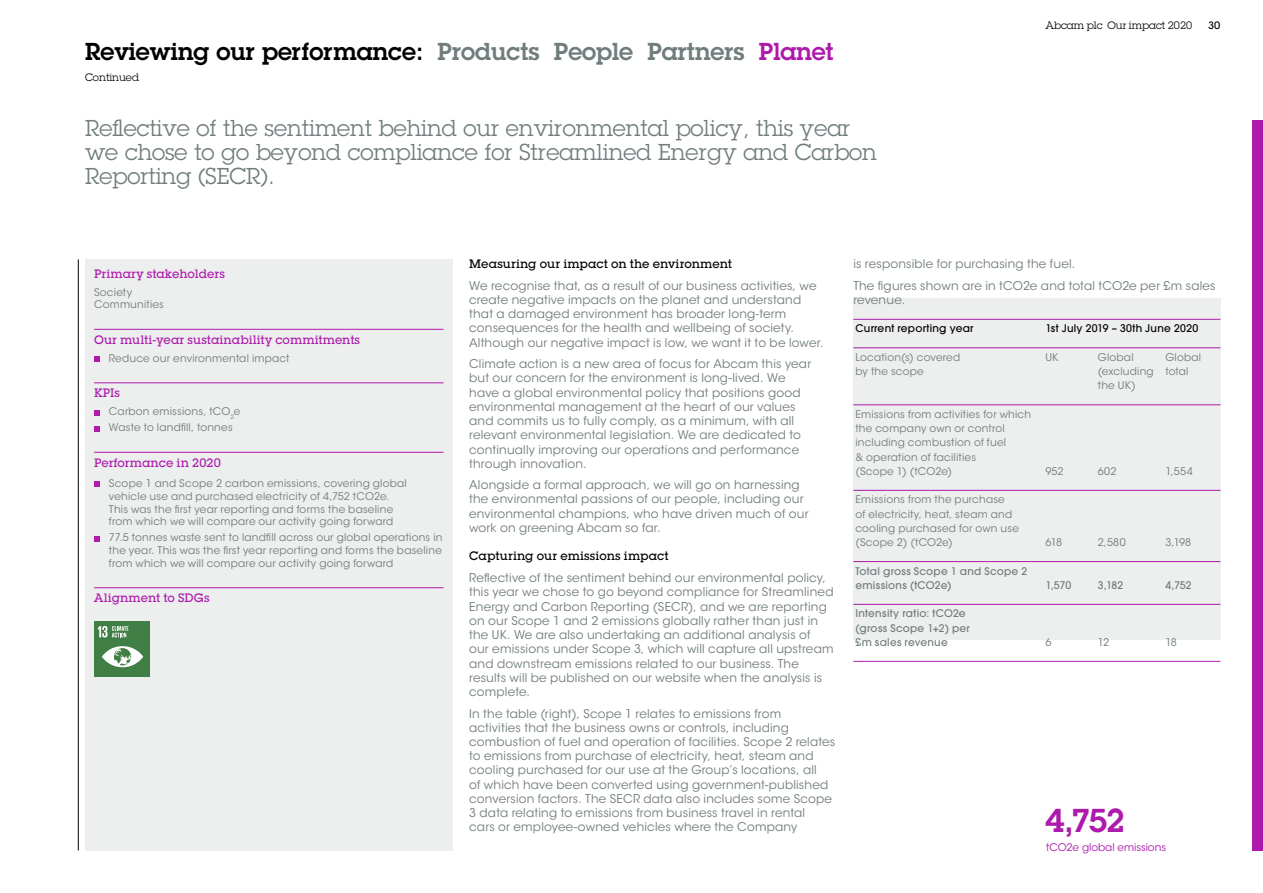
<style>
.page{position:relative;width:1263px;height:893px;background:#fff}
.page>*{position:absolute;margin:0;border:0;box-sizing:border-box;transform-origin:0 0}
.t1{font:600 32.4px "Lubalin Graph Std";color:#ad1aac}
.t2{font:600 24px "Lubalin Graph Std";color:#000}
.t3{font:22.5px/24px "Lubalin Graph Std";color:#717c7d}
.t4{font:12px/14.2px "ITC Avant Garde Std";letter-spacing:.015em;color:#717c7d}
.t5{font:500 12px "Lubalin Graph Std";letter-spacing:.005em;color:#ad1aac}
.t6{font:500 12px "Lubalin Graph Std";letter-spacing:.005em;color:#000}
.t7{font:10.5px/14.2px "ITC Avant Garde Std";letter-spacing:.02em;color:#717c7d}
.t8{font:500 10.5px/14.2px "ITC Avant Garde Std";letter-spacing:.025em;color:#717c7d}
.t9{font:500 10.5px "ITC Avant Garde Std";letter-spacing:.025em;color:#000}
.t10{font:10.5px "Lubalin Graph Std";letter-spacing:.005em;color:#000}
.t11{font:10.5px "ITC Avant Garde Std";letter-spacing:-.005em;color:#ad1aac}
.t12{font:500 10.5px "Lubalin Graph Std";color:#000}
.s1{color:#717c7d}
.s2{color:#ad1aac}
</style>
<div class="page">
<div style="left:1252px;top:120px;width:11px;height:730px;background:#ad1aac"></div>
<div style="left:85px;top:259px;width:367px;height:591px;background:#edeeee"></div>
<hr style="left:78px;top:259px;width:1px;height:591px;background:#000">
<hr style="left:94px;top:329px;width:349px;height:1px;background:#ad1aac">
<hr style="left:94px;top:382px;width:349px;height:1px;background:#ad1aac">
<hr style="left:94px;top:452px;width:349px;height:1px;background:#ad1aac">
<hr style="left:94px;top:587px;width:349px;height:1px;background:#ad1aac">
<svg style="left:94px;top:356px;width:6px;height:6px"></svg>
<svg style="left:94px;top:410px;width:6px;height:5px"></svg>
<svg style="left:94px;top:426px;width:6px;height:5px"></svg>
<svg style="left:94px;top:482px;width:6px;height:5px"></svg>
<svg style="left:94px;top:536px;width:6px;height:5px"></svg>
<div style="left:853px;top:298px;width:367px;height:341px;background:#edeeee"></div>
<hr style="left:853px;top:319px;width:367px;height:1px;background:#ad1aac">
<hr style="left:853px;top:347px;width:367px;height:1px;background:#ad1aac">
<hr style="left:853px;top:404px;width:367px;height:1px;background:#ad1aac">
<hr style="left:853px;top:490px;width:367px;height:1px;background:#ad1aac">
<hr style="left:853px;top:561px;width:367px;height:1px;background:#ad1aac">
<hr style="left:853px;top:604px;width:367px;height:1px;background:#ad1aac">
<hr style="left:853px;top:661px;width:367px;height:1px;background:#ad1aac">
<div style="left:94px;top:621px;width:56px;height:56px;background:#3f7e44"></div>
<svg style="left:102px;top:646px;width:41px;height:21px"></svg>
<svg style="left:98px;top:626px;width:31px;height:11px"></svg>
<h2 class="t2" style="left:85px;top:35px;width:750px">Reviewing our performance: <span class="s1">Products People Partners</span> <span class="s2">Planet</span></h2>
<p class="t10" style="left:85px;top:71px;width:55px">Continued</p>
<h3 class="t3" style="left:85px;top:116px;width:794px">Reflective of the sentiment behind our environmental policy, this year we chose to go beyond compliance for Streamlined Energy and Carbon<br>Reporting (SECR).</h3>
<p class="t10" style="left:1045px;top:18px;width:148px">Abcam plc Our impact 2020</p>
<p class="t12" style="left:1208px;top:18px;width:14px">30</p>
<p class="t5" style="left:94px;top:266px;width:132px">Primary stakeholders</p>
<p class="t7" style="left:94px;top:286px;width:71px;line-height:12.8px">Society<br>Communities</p>
<p class="t5" style="left:94px;top:332px;width:268px">Our multi-year sustainability commitments</p>
<p class="t7" style="left:109px;top:351px;width:182px">Reduce our environmental impact</p>
<p class="t5" style="left:94px;top:386px;width:28px">KPIs</p>
<p class="t7" style="left:109px;top:404px;width:133px;line-height:15.9px">Carbon emissions, tCO<sub>2</sub>e<br>Waste to landfill, tonnes</p>
<p class="t5" style="left:94px;top:455px;width:128px">Performance in 2020</p>
<p class="t7" style="left:109px;top:477px;width:299px;line-height:12.8px">Scope 1 and Scope 2 carbon emissions, covering global vehicle use and purchased electricity of 4,752 tCO2e.<br>This was the first year reporting and forms the baseline from which we will compare our activity going forward</p>
<p class="t7" style="left:109px;top:531px;width:335px;line-height:12.8px;text-align:justify">77.5 tonnes waste sent to landfill across our global operations in the year. This was the first year reporting and forms the baseline from which we will compare our activity going forward</p>
<p class="t5" style="left:94px;top:591px;width:117px">Alignment to SDGs</p>
<p class="t6" style="left:469px;top:256px;width:264px">Measuring our impact on the environment</p>
<p class="t4" style="left:469px;top:278px;width:356px">We recognise that, as a result of our business activities, we create negative impacts on the planet and understand that a damaged environment has broader long-term consequences for the health and wellbeing of society.<br>Although our negative impact is low, we want it to be lower.</p>
<p class="t4" style="left:469px;top:357px;width:344px">Climate action is a new area of focus for Abcam this year but our concern for the environment is long-lived. We have a global environmental policy that positions good environmental management at the heart of our values and commits us to fully comply, as a minimum, with all relevant environmental legislation. We are dedicated to continually improving our operations and performance through innovation.</p>
<p class="t4" style="left:469px;top:478px;width:341px">Alongside a formal approach, we will go on harnessing the environmental passions of our people, including our environmental champions, who have driven much of our work on greening Abcam so far.</p>
<p class="t6" style="left:469px;top:549px;width:201px">Capturing our emissions impact</p>
<p class="t4" style="left:469px;top:571px;width:366px">Reflective of the sentiment behind our environmental policy, this year we chose to go beyond compliance for Streamlined Energy and Carbon Reporting (SECR), and we are reporting on our Scope 1 and 2 emissions globally rather than just in the UK. We are also undertaking an additional analysis of<br>our emissions under Scope 3, which will capture all upstream and downstream emissions related to our business. The results will be published on our website when the analysis is complete.</p>
<p class="t4" style="left:469px;top:706px;width:368px">In the table (right), Scope 1 relates to emissions from activities that the business owns or controls, including combustion of fuel and operation of facilities. Scope 2 relates to emissions from purchase of electricity, heat, steam and cooling purchased for our use at the Group’s locations, all<br>of which have been converted using government-published conversion factors. The SECR data also includes some Scope 3 data relating to emissions from business travel in rental<br>cars or employee-owned vehicles where the Company</p>
<p class="t4" style="left:853px;top:253px;width:364px;line-height:21.3px">is responsible for purchasing the fuel.<br>The figures shown are in tCO2e and total tCO2e per £m sales</p>
<p class="t4" style="left:853px;top:293px;width:53px">revenue.</p>
<p class="t9" style="left:855px;top:322px;width:120px">Current reporting year</p>
<p class="t9" style="left:1045px;top:322px;width:154px">1st July 2019 – 30th June 2020</p>
<p class="t7" style="left:855px;top:350px;width:106px">Location(s) covered</p>
<p class="t7" style="left:1045px;top:350px;width:15px">UK</p>
<p class="t7" style="left:1098px;top:350px;width:37px">Global</p>
<p class="t7" style="left:1165px;top:350px;width:37px">Global</p>
<p class="t7" style="left:855px;top:364px;width:70px">by the scope</p>
<p class="t7" style="left:1098px;top:364px;width:92px">(excluding total the UK)</p>
<p class="t7" style="left:855px;top:407px;width:177px">Emissions from activities for which the company own or control including combustion of fuel<br>&amp; operation of facilities<br>(Scope 1) (tCO2e)</p>
<p class="t7" style="left:1045px;top:464px;width:20px">952</p>
<p class="t7" style="left:1098px;top:464px;width:20px">602</p>
<p class="t7" style="left:1165px;top:464px;width:29px">1,554</p>
<p class="t7" style="left:855px;top:493px;width:165px">Emissions from the purchase<br>of electricity, heat, steam and cooling purchased for own use (Scope 2) (tCO2e)</p>
<p class="t8" style="left:855px;top:564px;width:173px">Total gross Scope 1 and Scope 2 emissions (tCO2e)</p>
<p class="t8" style="left:855px;top:606px;width:116px">Intensity ratio: tCO2e (gross Scope 1+2) per £m sales revenue</p>
<p class="t7" style="left:1045px;top:535px;width:18px">618</p>
<p class="t7" style="left:1098px;top:535px;width:29px">2,580</p>
<p class="t7" style="left:1165px;top:535px;width:27px">3,198</p>
<p class="t8" style="left:1045px;top:578px;width:27px">1,570</p>
<p class="t8" style="left:1098px;top:578px;width:27px">3,182</p>
<p class="t8" style="left:1165px;top:578px;width:28px">4,752</p>
<p class="t7" style="left:1045px;top:635px;width:8px">6</p>
<p class="t7" style="left:1098px;top:635px;width:13px">12</p>
<p class="t7" style="left:1165px;top:635px;width:13px">18</p>
<h1 class="t1" style="left:1045px;top:799px;width:81px">4,752</h1>
<p class="t11" style="left:1046px;top:840px;width:121px">tCO2e global emissions</p>
</div>
